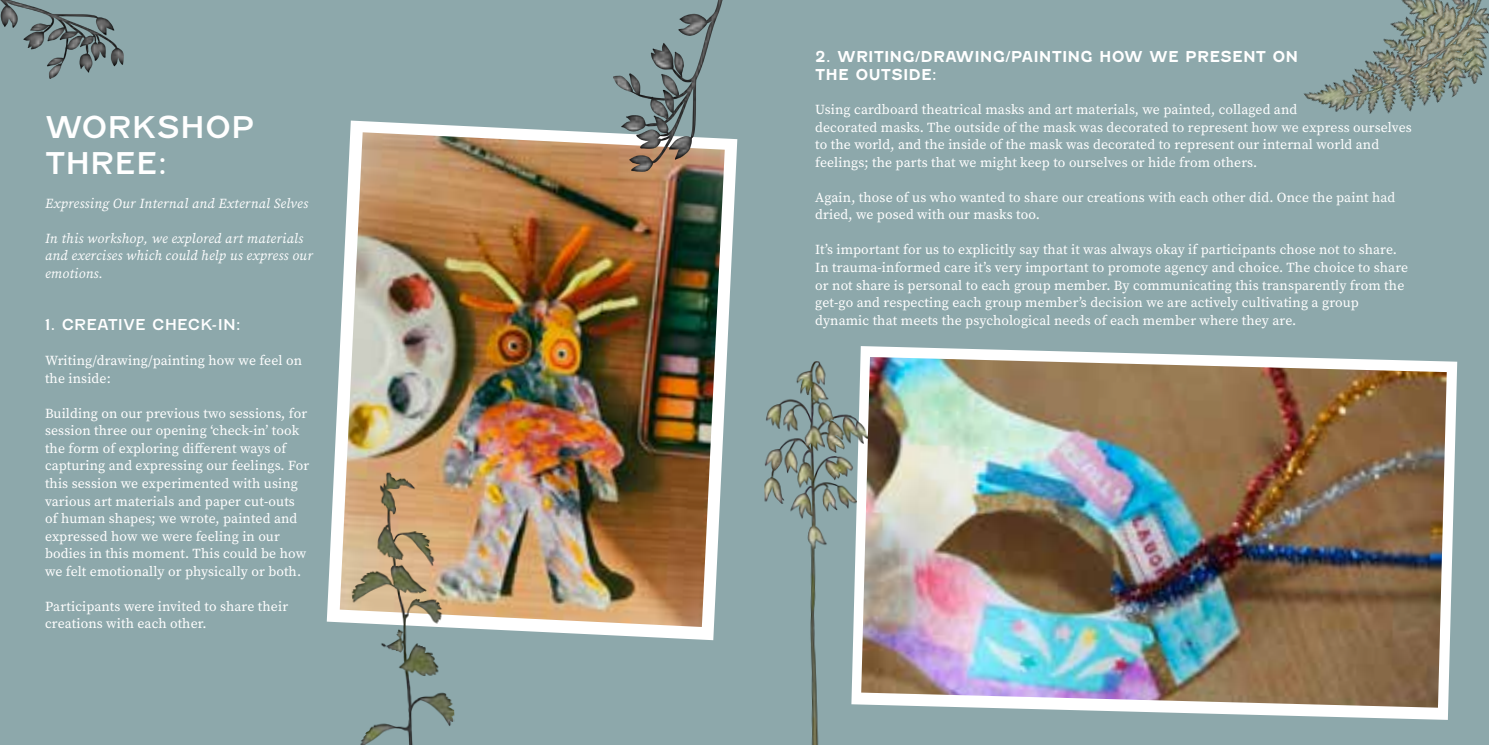
<style>
.page{position:relative;width:1489px;height:745px;background:#fff}
.page>*{position:absolute;margin:0;border:0;box-sizing:border-box;transform-origin:0 0}
.t1{font:30px/36px "Fenwick Rg";color:#fff}
.t2{font:700 15px/18px "Fenwick Rg";color:#fff}
.t3{font:15px "Fenwick Rg";color:#fff}
.t4{font:13.75px/17.5px "Source Serif Pro";letter-spacing:.01em;color:#fff}
.t5{font:italic 13.75px/17.5px "Source Serif Pro";letter-spacing:.02em;color:#fff}
</style>
<div class="page">
<div style="left:0;top:0;width:1488px;height:744px;background:#8da8ab"></div>
<img style="left:0;top:0;width:123px;height:78px">
<svg style="left:327px;top:120px;width:410px;height:519px"></svg>
<img style="left:340px;top:132px;width:384px;height:494px">
<img style="left:347px;top:470px;width:108px;height:274px">
<img style="left:613px;top:0;width:111px;height:172px">
<img style="left:1303px;top:0;width:185px;height:114px">
<svg style="left:860px;top:346px;width:596px;height:373px"></svg>
<img style="left:861px;top:357px;width:585px;height:350px">
<img style="left:764px;top:359px;width:114px;height:385px">
<p class="t1" style="left:45px;top:109px;width:211px">WORKSHOP<br>THREE:</p>
<p class="t5" style="left:45px;top:194px;width:264px">Expressing Our Internal and External Selves</p>
<p class="t5" style="left:45px;top:229px;width:269px">In this workshop, we explored art materials and exercises which could help us express our emotions.</p>
<p class="t3" style="left:45px;top:315px;width:197px">1. CREATIVE CHECK-IN:</p>
<p class="t4" style="left:45px;top:352px;width:258px">Writing/drawing/painting how we feel on the inside:</p>
<p class="t4" style="left:45px;top:404px;width:266px">Building on our previous two sessions, for session three our opening ‘check-in’ took the form of exploring different ways of capturing and expressing our feelings. For this session we experimented with using various art materials and paper cut-outs of human shapes; we wrote, painted and expressed how we were feeling in our bodies in this moment. This could be how we felt emotionally or physically or both.</p>
<p class="t4" style="left:45px;top:597px;width:245px">Participants were invited to share their creations with each other.</p>
<p class="t2" style="left:815px;top:48px;width:484px">2. WRITING/DRAWING/PAINTING HOW WE PRESENT ON<br>THE OUTSIDE:</p>
<p class="t4" style="left:815px;top:101px;width:598px">Using cardboard theatrical masks and art materials, we painted, collaged and<br>decorated masks. The outside of the mask was decorated to represent how we express ourselves to the world, and the inside of the mask was decorated to represent our internal world and feelings; the parts that we might keep to ourselves or hide from others.</p>
<p class="t4" style="left:815px;top:188px;width:581px">Again, those of us who wanted to share our creations with each other did. Once the paint had dried, we posed with our masks too.</p>
<p class="t4" style="left:815px;top:241px;width:594px">It’s important for us to explicitly say that it was always okay if participants chose not to share.<br>In trauma-informed care it’s very important to promote agency and choice. The choice to share or not share is personal to each group member. By communicating this transparently from the get-go and respecting each group member’s decision we are actively cultivating a group dynamic that meets the psychological needs of each member where they are.</p>
</div>
